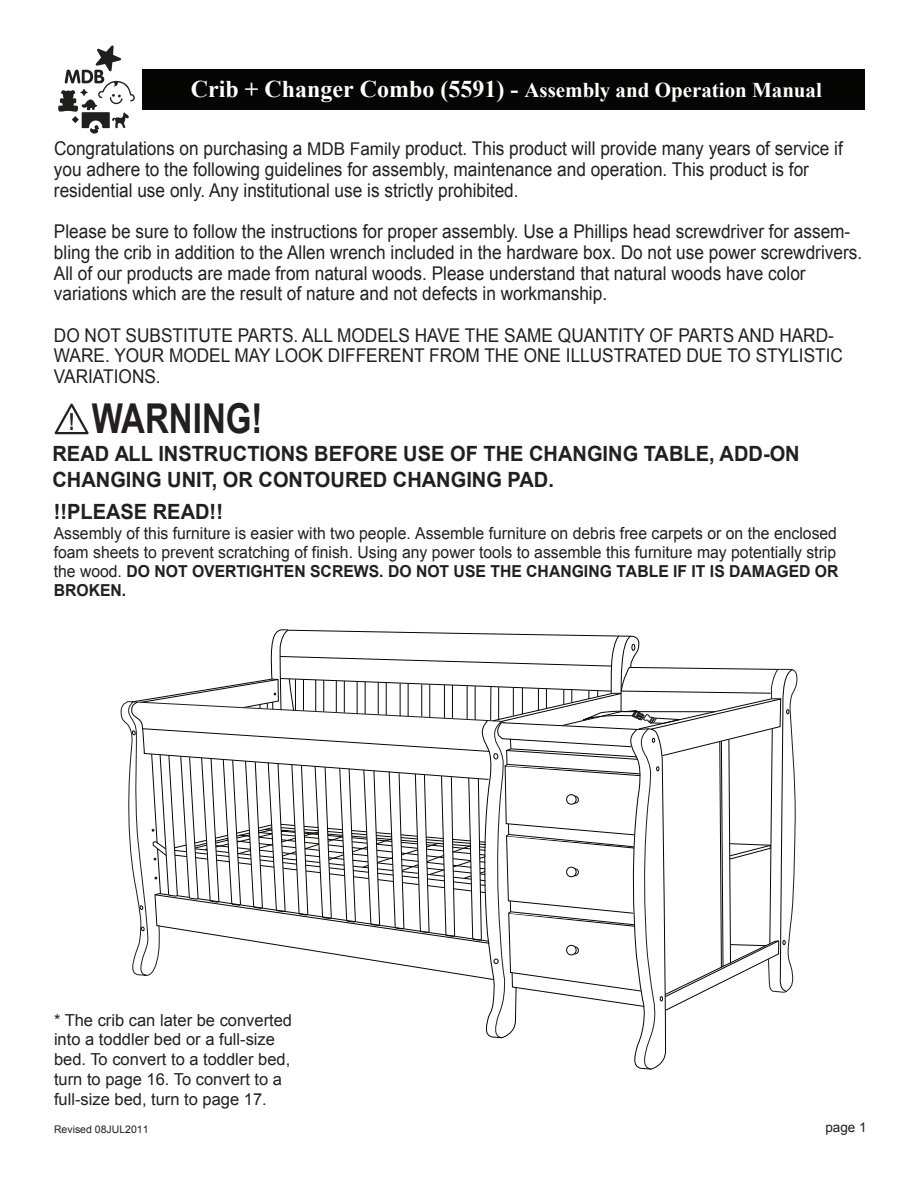
<style>
.page{position:relative;width:918px;height:1188px;background:#fff}
.page>*{position:absolute;margin:0;border:0;box-sizing:border-box;transform-origin:0 0}
.t1{font:700 41.1px "Arial";color:#231f20;scale:.8 1}
.t2{font:700 21px/25.2px "Arial";color:#231f20;scale:.95 1}
.t3{font:700 21px "Times New Roman";color:#fff}
.t4{font:18.9px/20.7px "Arial";color:#231f20;scale:.91 1}
.t5{font:16.5px/18.9px "Arial";color:#231f20;scale:.95 1}
.t6{font:16.5px/19.8px "Arial";color:#231f20}
.t7{font:13.5px "Arial";color:#231f20}
.t8{font:10.5px "Arial";color:#231f20}
.s1{font-size:24px}
.s2{font-size:17.55px}
.s3{font-size:23.55px}
.s4{font-weight:700}
</style>
<div class="page">
<svg style="left:54px;top:403px;width:35px;height:32px"></svg>
<div style="left:142px;top:69px;width:722px;height:41px;background:#050504"></div>
<svg style="left:58px;top:45px;width:77px;height:89px"></svg>
<svg style="left:131px;top:629px;width:667px;height:441px"></svg>
<p class="t3" style="left:191px;top:76px;width:633px"><span class="s1">Crib + Changer Combo (5591) -</span> Assembly and Operation Manual</p>
<p class="t4" style="left:54px;top:139px;width:868px">Congratulations on purchasing a <span class="s2">MDB Family</span> product. This product will provide many years of service if you adhere to the following guidelines for assembly, maintenance and operation. This product is for residential use only. Any institutional use is strictly prohibited.</p>
<p class="t4" style="left:54px;top:221px;width:890px">Please be sure to follow the instructions for proper assembly. Use a Phillips head screwdriver for assem&shy;bling the crib in addition to the Allen wrench included in the hardware box. Do not use power screwdrivers.<br>All of our products are made from natural woods. Please understand that natural woods have color variations which are the result of nature and not defects in workmanship.</p>
<p class="t4" style="left:54px;top:325px;width:869px">DO NOT SUBSTITUTE PARTS. ALL MODELS HAVE THE SAME QUANTITY OF PARTS AND HARD-<br>WARE. YOUR MODEL MAY LOOK DIFFERENT FROM THE ONE ILLUSTRATED DUE TO STYLISTIC<br>VARIATIONS.</p>
<h1 class="t1" style="left:69px;top:391px;width:244px"><span class="s3">!</span> WARNING!</h1>
<p class="t2" style="left:52px;top:442px;width:788px">READ ALL INSTRUCTIONS BEFORE USE OF THE CHANGING TABLE, ADD-ON<br>CHANGING UNIT, OR CONTOURED CHANGING PAD.</p>
<p class="t2" style="left:54px;top:500px;width:180px">!!PLEASE READ!!</p>
<p class="t5" style="left:54px;top:524px;width:828px">Assembly of this furniture is easier with two people. Assemble furniture on debris free carpets or on the enclosed foam sheets to prevent scratching of finish. Using any power tools to assemble this furniture may potentially strip the wood. <span class="s4">DO NOT OVERTIGHTEN SCREWS. DO NOT USE THE CHANGING TABLE IF IT IS DAMAGED OR BROKEN.</span></p>
<p class="t6" style="left:54px;top:1010px;width:240px">* The crib can later be converted into a toddler bed or a full-size bed. To convert to a toddler bed, turn to page 16. To convert to a full-size bed, turn to page 17.</p>
<p class="t8" style="left:54px;top:1122px;width:96px">Revised 08JUL2011</p>
<p class="t7" style="left:825px;top:1119px;width:43px">page 1</p>
</div>
